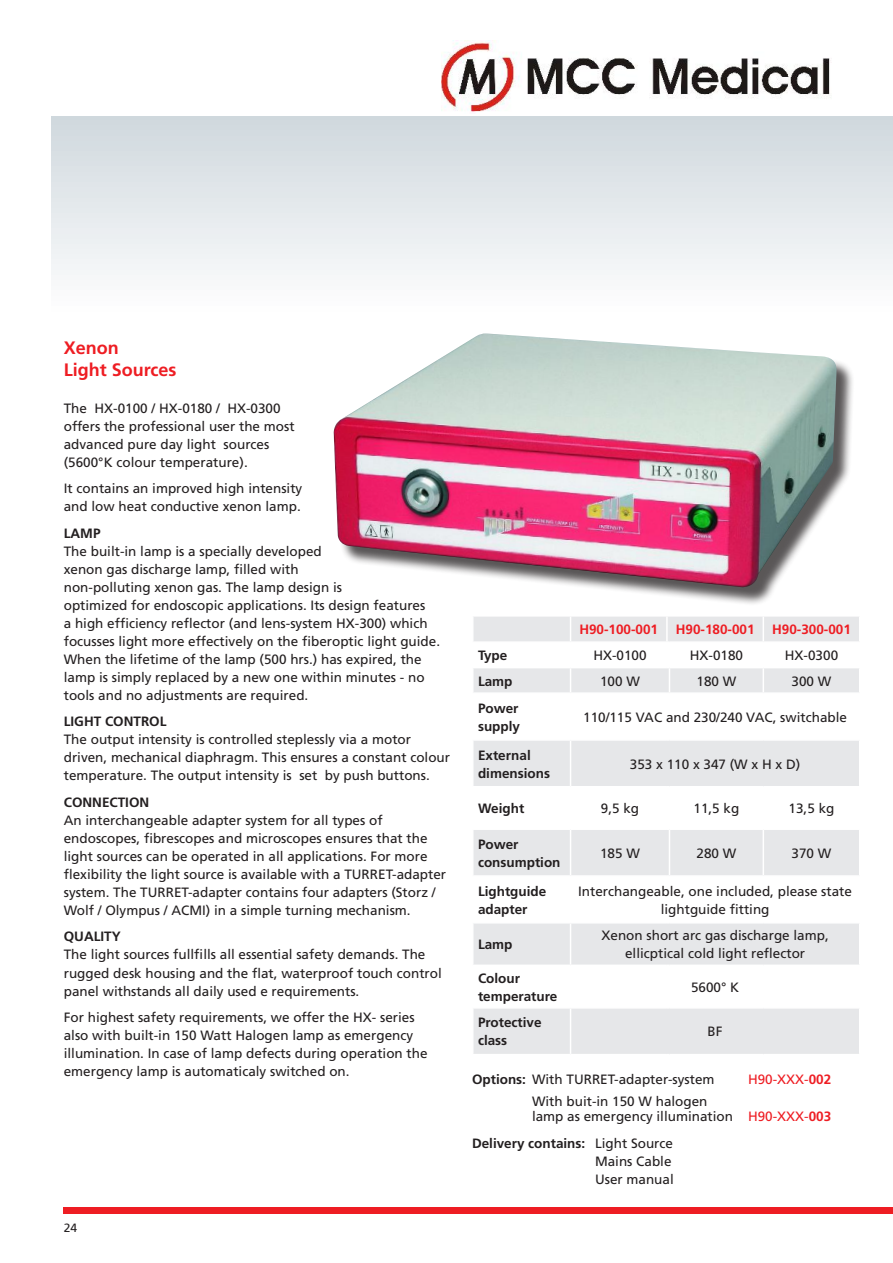
<style>
.page{position:relative;width:893px;height:1263px;background:#fff}
.page>*{position:absolute;margin:0;border:0;box-sizing:border-box;transform-origin:0 0}
.t1{font:700 18px "Frutiger";color:#ee1d23}
.t2{font:13.5px/18px "Frutiger";color:#231f20}
.t3{font:700 13.5px/18px "Frutiger";color:#231f20}
.t4{font:700 13.5px "Frutiger";color:#ee1d23}
.t5{font:13.5px "Frutiger";color:#ee1d23}
.t6{font:12px "Frutiger";color:#231f20}
.s1{font-weight:700}
.s2{color:#ee1d23}
.s3{font-weight:700;color:#ee1d23}
.s4{font-weight:400}
</style>
<div class="page">
<div style="left:51px;top:117px;width:842px;height:200px;background:linear-gradient(to bottom,#cfd8dd,#fff)"></div>
<div style="left:64px;top:1208px;width:829px;height:6px;background:#ee1d23"></div>
<svg style="left:473px;top:617px;width:386px;height:437px;fill:#e6e7e9"></svg>
<hr style="left:472px;top:667px;width:99px;height:1px;background:#fff">
<hr style="left:571px;top:667px;width:96px;height:1px;background:#fff">
<hr style="left:669px;top:667px;width:94px;height:1px;background:#fff">
<hr style="left:763px;top:667px;width:97px;height:1px;background:#fff">
<hr style="left:472px;top:692px;width:99px;height:2px;background:#fff">
<hr style="left:571px;top:692px;width:96px;height:2px;background:#fff">
<hr style="left:570px;top:694px;width:1px;height:45px;background:#fff">
<hr style="left:669px;top:692px;width:94px;height:2px;background:#fff">
<hr style="left:763px;top:692px;width:97px;height:2px;background:#fff">
<hr style="left:472px;top:739px;width:99px;height:2px;background:#fff">
<hr style="left:571px;top:739px;width:96px;height:2px;background:#fff">
<hr style="left:570px;top:741px;width:1px;height:45px;background:#fff">
<hr style="left:669px;top:739px;width:94px;height:2px;background:#fff">
<hr style="left:763px;top:739px;width:97px;height:2px;background:#fff">
<hr style="left:472px;top:786px;width:99px;height:1px;background:#fff">
<hr style="left:571px;top:786px;width:96px;height:1px;background:#fff">
<hr style="left:570px;top:787px;width:1px;height:41px;background:#fff">
<hr style="left:669px;top:786px;width:94px;height:1px;background:#fff">
<hr style="left:669px;top:787px;width:1px;height:41px;background:#fff">
<hr style="left:763px;top:786px;width:97px;height:1px;background:#fff">
<hr style="left:763px;top:787px;width:1px;height:41px;background:#fff">
<hr style="left:472px;top:828px;width:99px;height:2px;background:#fff">
<hr style="left:571px;top:828px;width:96px;height:2px;background:#fff">
<hr style="left:570px;top:830px;width:1px;height:45px;background:#fff">
<hr style="left:669px;top:828px;width:94px;height:2px;background:#fff">
<hr style="left:669px;top:830px;width:1px;height:45px;background:#fff">
<hr style="left:763px;top:828px;width:97px;height:2px;background:#fff">
<hr style="left:763px;top:830px;width:1px;height:45px;background:#fff">
<hr style="left:472px;top:875px;width:99px;height:2px;background:#fff">
<hr style="left:571px;top:875px;width:96px;height:2px;background:#fff">
<hr style="left:570px;top:877px;width:1px;height:45px;background:#fff">
<hr style="left:669px;top:875px;width:94px;height:2px;background:#fff">
<hr style="left:763px;top:875px;width:97px;height:2px;background:#fff">
<hr style="left:472px;top:922px;width:99px;height:1px;background:#fff">
<hr style="left:571px;top:922px;width:96px;height:1px;background:#fff">
<hr style="left:570px;top:923px;width:1px;height:41px;background:#fff">
<hr style="left:669px;top:922px;width:94px;height:1px;background:#fff">
<hr style="left:763px;top:922px;width:97px;height:1px;background:#fff">
<hr style="left:472px;top:964px;width:99px;height:2px;background:#fff">
<hr style="left:571px;top:964px;width:96px;height:2px;background:#fff">
<hr style="left:570px;top:966px;width:1px;height:41px;background:#fff">
<hr style="left:669px;top:964px;width:94px;height:2px;background:#fff">
<hr style="left:763px;top:964px;width:97px;height:2px;background:#fff">
<hr style="left:472px;top:1007px;width:99px;height:1px;background:#fff">
<hr style="left:571px;top:1007px;width:96px;height:1px;background:#fff">
<hr style="left:570px;top:1008px;width:1px;height:46px;background:#fff">
<hr style="left:669px;top:1007px;width:94px;height:1px;background:#fff">
<hr style="left:763px;top:1007px;width:97px;height:1px;background:#fff">
<svg style="left:570px;top:617px;width:1px;height:75px"></svg>
<hr style="left:666px;top:617px;width:2px;height:24px;background:#fff">
<svg style="left:763px;top:617px;width:1px;height:75px"></svg>
<hr style="left:472px;top:641px;width:99px;height:2px;background:#fff">
<hr style="left:571px;top:641px;width:96px;height:2px;background:#fff">
<svg style="left:667px;top:641px;width:3px;height:53px"></svg>
<hr style="left:669px;top:641px;width:94px;height:2px;background:#fff">
<hr style="left:763px;top:641px;width:97px;height:2px;background:#fff">
<div style="left:336px;top:336px;width:519px;height:270px;background:#231f20;opacity:.75"></div>
<img style="left:334px;top:333px;width:503px;height:255px">
<img style="left:441px;top:41px;width:389px;height:71px">
<p class="t1" style="left:64px;top:337px;width:57px">Xenon</p>
<p class="t1" style="left:64px;top:359px;width:114px">Light Sources</p>
<p class="t2" style="left:64px;top:399px;width:232px">The HX-0100 / HX-0180 / HX-0300 offers the professional user the most advanced pure day light sources (5600°K colour temperature).</p>
<p class="t2" style="left:64px;top:480px;width:240px">It contains an improved high intensity and low heat conductive xenon lamp.</p>
<p class="t3" style="left:64px;top:524px;width:38px">LAMP</p>
<p class="t2" style="left:64px;top:542px;width:378px">The built-in lamp is a specially developed<br>xenon gas discharge lamp, filled with<br>non-polluting xenon gas. The lamp design is<br>optimized for endoscopic applications. Its design features<br>a high efficiency reflector (and lens-system HX-300) which focusses light more effectively on the fiberoptic light guide.<br>When the lifetime of the lamp (500 hrs.) has expired, the lamp is simply replaced by a new one within minutes - no tools and no adjustments are required.</p>
<p class="t3" style="left:64px;top:713px;width:104px">LIGHT CONTROL</p>
<p class="t2" style="left:64px;top:731px;width:388px">The output intensity is controlled steplessly via a motor driven, mechanical diaphragm. This ensures a constant colour temperature. The output intensity is set by push buttons.</p>
<p class="t3" style="left:64px;top:793px;width:87px">CONNECTION</p>
<p class="t2" style="left:64px;top:811px;width:384px">An interchangeable adapter system for all types of endoscopes, fibrescopes and microscopes ensures that the light sources can be operated in all applications. For more flexibility the light source is available with a TURRET-adapter system. The TURRET-adapter contains four adapters (Storz / Wolf / Olympus / ACMI) in a simple turning mechanism.</p>
<p class="t3" style="left:64px;top:928px;width:59px">QUALITY</p>
<p class="t2" style="left:64px;top:946px;width:380px">The light sources fullfills all essential safety demands. The rugged desk housing and the flat, waterproof touch control panel withstands all daily used e requirements.</p>
<p class="t2" style="left:64px;top:1008px;width:365px">For highest safety requirements, we offer the HX- series also with built-in 150 Watt Halogen lamp as emergency illumination. In case of lamp defects during operation the emergency lamp is automaticaly switched on.</p>
<p class="t6" style="left:64px;top:1220px;width:15px">24</p>
<p class="t4" style="left:579px;top:622px;width:80px">H90-100-001</p>
<p class="t4" style="left:676px;top:622px;width:80px">H90-180-001</p>
<p class="t4" style="left:772px;top:622px;width:80px">H90-300-001</p>
<p class="t3" style="left:478px;top:646px;width:31px">Type</p>
<p class="t2" style="left:593px;top:646px;width:55px">HX-0100</p>
<p class="t2" style="left:690px;top:646px;width:55px">HX-0180</p>
<p class="t2" style="left:785px;top:646px;width:55px">HX-0300</p>
<p class="t3" style="left:478px;top:672px;width:36px">Lamp</p>
<p class="t2" style="left:600px;top:672px;width:41px">100 W</p>
<p class="t2" style="left:696px;top:672px;width:41px">180 W</p>
<p class="t2" style="left:792px;top:672px;width:41px">300 W</p>
<p class="t3" style="left:478px;top:699px;width:42px">Power</p>
<p class="t3" style="left:478px;top:717px;width:43px">supply</p>
<p class="t2" style="left:583px;top:708px;width:265px">110/115 VAC and 230/240 VAC, switchable</p>
<p class="t3" style="left:478px;top:746px;width:73px">External dimensions</p>
<p class="t2" style="left:630px;top:755px;width:172px">353 x 110 x 347 (W x H x D)</p>
<p class="t3" style="left:478px;top:799px;width:48px">Weight</p>
<p class="t2" style="left:601px;top:799px;width:40px">9,5 kg</p>
<p class="t2" style="left:693px;top:799px;width:47px">11,5 kg</p>
<p class="t2" style="left:789px;top:799px;width:47px">13,5 kg</p>
<p class="t3" style="left:478px;top:835px;width:84px">Power consumption</p>
<p class="t2" style="left:600px;top:844px;width:41px">185 W</p>
<p class="t2" style="left:696px;top:844px;width:41px">280 W</p>
<p class="t2" style="left:792px;top:844px;width:41px">370 W</p>
<p class="t3" style="left:478px;top:882px;width:70px">Lightguide adapter</p>
<p class="t2" style="left:578px;top:882px;width:275px;text-align:center">Interchangeable, one included, please state lightguide fitting</p>
<p class="t3" style="left:478px;top:935px;width:36px">Lamp</p>
<p class="t2" style="left:601px;top:926px;width:229px;text-align:center">Xenon short arc gas discharge lamp, ellicptical cold light reflector</p>
<p class="t3" style="left:478px;top:969px;width:81px">Colour temperature</p>
<p class="t2" style="left:691px;top:978px;width:50px">5600° K</p>
<p class="t3" style="left:478px;top:1014px;width:65px">Protective class</p>
<p class="t2" style="left:708px;top:1023px;width:16px">BF</p>
<p class="t2" style="left:472px;top:1070px;width:244px"><span class="s1">Options:</span> With TURRET-adapter-system</p>
<p class="t5" style="left:748px;top:1071px;width:85px">H90-XXX-<span class="s1">002</span></p>
<p class="t2" style="left:532px;top:1092px;width:177px">With buit-in 150 W halogen</p>
<p class="t2" style="left:532px;top:1107px;width:301px">lamp as emergency illumination <span class="s2">H90-XXX-</span><span class="s3">003</span></p>
<p class="t3" style="left:472px;top:1134px;width:203px">Delivery contains: <span class="s4">Light Source</span></p>
<p class="t2" style="left:595px;top:1152px;width:78px">Mains Cable</p>
<p class="t2" style="left:595px;top:1170px;width:80px">User manual</p>
</div>
